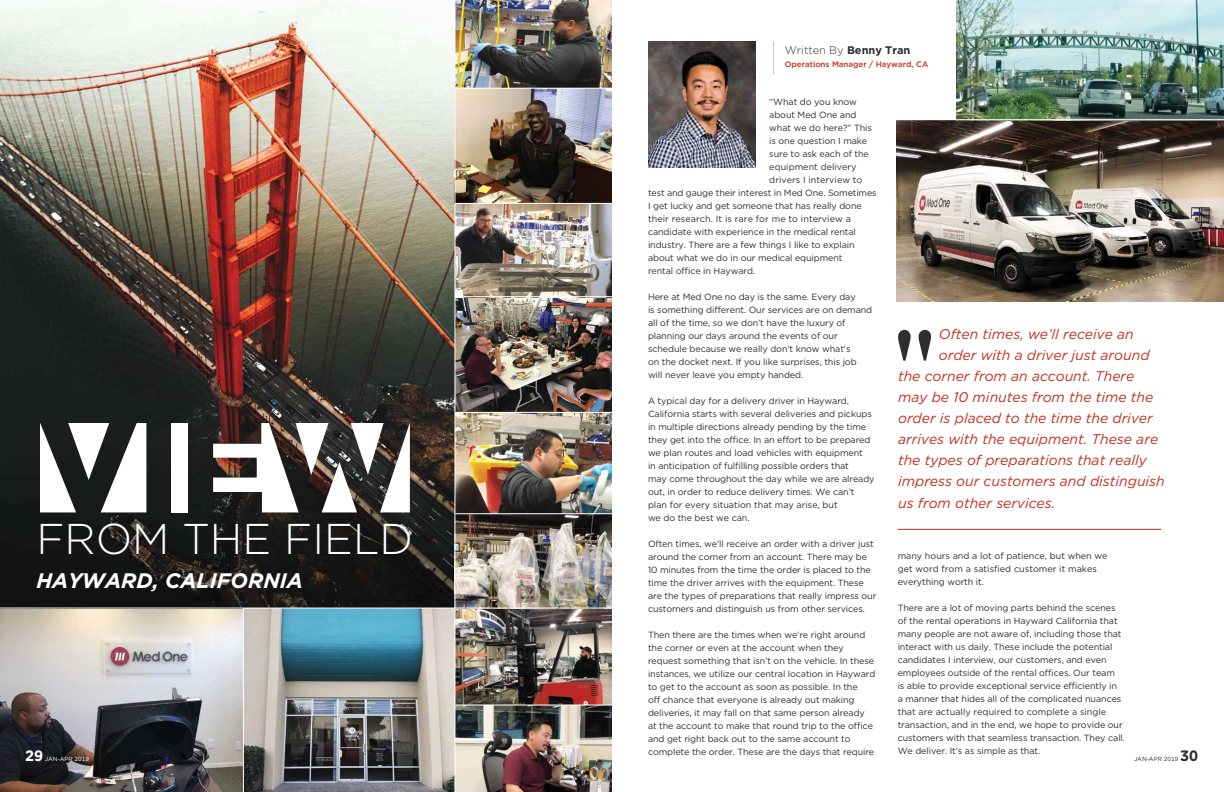
<style>
.page{position:relative;width:1224px;height:792px;background:#fff}
.page>*{position:absolute;margin:0;border:0;box-sizing:border-box;transform-origin:0 0}
.t1{font:300 43px "Gotham";color:#fff}
.t2{font:italic 700 21px "Gotham";color:#fff}
.t3{font:700 15px "Gotham";color:#fff}
.t4{font:700 15px "Gotham";color:#2e2e2f}
.t5{font:italic 14px "Gotham";color:#c42e1d}
.t6{font:300 11px "Gotham";color:#2e2e2f}
.t7{font:9px/13px "Gotham";letter-spacing:-.01em;color:#2e2e2f}
.t8{font:9px "Gotham";letter-spacing:.01em;color:#2e2e2f}
.t9{font:500 8px "Gotham";color:#c42e1d}
.t10{font:6px "Gotham";color:#fff}
.t11{font:6px "Gotham";color:#2e2e2f}
.s1{font-weight:700}
</style>
<div class="page">
<img style="left:0;top:0;width:612px;height:792px">
<svg style="left:898px;top:330px;width:33px;height:31px"></svg>
<img style="left:648px;top:41px;width:108px;height:126px">
<img style="left:896px;top:120px;width:328px;height:181px">
<hr style="left:773px;top:41px;width:1px;height:34px;background:#c7c8ca">
<hr style="left:898px;top:529px;width:263px;height:1px;background:#c42e1d">
<img style="left:956px;top:0;width:268px;height:119px">
<div style="left:172px;top:423px;width:16px;height:89px;background:#fff"></div>
<svg style="left:40px;top:423px;width:106px;height:89px"></svg>
<svg style="left:213px;top:423px;width:197px;height:89px"></svg>
<hr style="left:0;top:608px;width:613px;height:1px;background:#fff">
<hr style="left:455px;top:513px;width:158px;height:1px;background:#fff">
<hr style="left:455px;top:705px;width:158px;height:1px;background:#fff">
<hr style="left:455px;top:412px;width:158px;height:1px;background:#fff">
<hr style="left:455px;top:296px;width:158px;height:1px;background:#fff">
<hr style="left:455px;top:203px;width:158px;height:1px;background:#fff">
<hr style="left:455px;top:88px;width:158px;height:1px;background:#fff">
<hr style="left:454px;top:0;width:1px;height:792px;background:#fff">
<hr style="left:243px;top:608px;width:1px;height:184px;background:#fff">
<p class="t6" style="left:785px;top:43px;width:127px">Written By <span class="s1">Benny Tran</span></p>
<p class="t9" style="left:785px;top:59px;width:145px">Operations Manager / Hayward, CA</p>
<p class="t7" style="left:769px;top:95px;width:89px">“What do you know</p>
<p class="t7" style="left:769px;top:108px;width:89px">about Med One and</p>
<p class="t7" style="left:769px;top:121px;width:104px">what we do here?” This</p>
<p class="t7" style="left:769px;top:134px;width:99px">is one question I make</p>
<p class="t7" style="left:769px;top:147px;width:101px">sure to ask each of the</p>
<p class="t7" style="left:769px;top:160px;width:89px">equipment delivery</p>
<p class="t7" style="left:769px;top:173px;width:95px">drivers I interview to</p>
<p class="t7" style="left:648px;top:186px;width:230px">test and gauge their interest in Med One. Sometimes</p>
<p class="t7" style="left:648px;top:199px;width:215px">I get lucky and get someone that has really done</p>
<p class="t8" style="left:648px;top:213px;width:205px">their research. It is rare for me to interview a</p>
<p class="t7" style="left:648px;top:225px;width:209px">candidate with experience in the medical rental</p>
<p class="t7" style="left:648px;top:238px;width:208px">industry. There are a few things I like to explain</p>
<p class="t7" style="left:648px;top:251px;width:196px">about what we do in our medical equipment</p>
<p class="t7" style="left:648px;top:264px;width:109px">rental office in Hayward.</p>
<p class="t7" style="left:648px;top:290px;width:226px">Here at Med One no day is the same. Every day<br>is something different. Our services are on demand all of the time, so we don’t have the luxury of planning our days around the events of our schedule because we really don’t know what’s<br>on the docket next. If you like surprises, this job will never leave you empty handed.</p>
<p class="t7" style="left:648px;top:394px;width:228px">A typical day for a delivery driver in Hayward, California starts with several deliveries and pickups in multiple directions already pending by the time they get into the office. In an effort to be prepared we plan routes and load vehicles with equipment<br>in anticipation of fulfilling possible orders that<br>may come throughout the day while we are already out, in order to reduce delivery times. We can’t plan for every situation that may arise, but<br>we do the best we can.</p>
<p class="t7" style="left:648px;top:537px;width:230px">Often times, we’ll receive an order with a driver just around the corner from an account. There may be 10 minutes from the time the order is placed to the time the driver arrives with the equipment. These are the types of preparations that really impress our customers and distinguish us from other services.</p>
<p class="t7" style="left:648px;top:628px;width:229px">Then there are the times when we’re right around the corner or even at the account when they request something that isn’t on the vehicle. In these instances, we utilize our central location in Hayward to get to the account as soon as possible. In the<br>off chance that everyone is already out making deliveries, it may fall on that same person already at the account to make that round trip to the office and get right back out to the same account to complete the order. These are the days that require</p>
<h3 class="t5" style="left:939px;top:325px;width:197px">Often times, we’ll receive an</h3>
<h3 class="t5" style="left:939px;top:346px;width:212px">order with a driver just around</h3>
<h3 class="t5" style="left:898px;top:367px;width:238px">the corner from an account. There</h3>
<h3 class="t5" style="left:898px;top:388px;width:257px">may be 10 minutes from the time the</h3>
<h3 class="t5" style="left:898px;top:409px;width:256px">order is placed to the time the driver</h3>
<h3 class="t5" style="left:898px;top:430px;width:262px">arrives with the equipment. These are</h3>
<h3 class="t5" style="left:898px;top:451px;width:250px">the types of preparations that really</h3>
<h3 class="t5" style="left:898px;top:472px;width:268px">impress our customers and distinguish</h3>
<h3 class="t5" style="left:898px;top:494px;width:159px">us from other services.</h3>
<h1 class="t1" style="left:36px;top:512px;width:378px">FROM THE FIELD</h1>
<h2 class="t2" style="left:36px;top:567px;width:268px">HAYWARD, CALIFORNIA</h2>
<p class="t7" style="left:898px;top:550px;width:211px">many hours and a lot of patience, but when we get word from a satisfied customer it makes everything worth it.</p>
<p class="t7" style="left:898px;top:602px;width:229px">There are a lot of moving parts behind the scenes of the rental operations in Hayward California that many people are not aware of, including those that interact with us daily. These include the potential candidates I interview, our customers, and even employees outside of the rental offices. Our team<br>is able to provide exceptional service efficiently in<br>a manner that hides all of the complicated nuances that are actually required to complete a single transaction, and in the end, we hope to provide our customers with that seamless transaction. They call.<br>We deliver. It’s as simple as that.</p>
<h3 class="t3" style="left:25px;top:745px;width:19px">29</h3>
<p class="t10" style="left:45px;top:755px;width:46px">JAN-APR 2019</p>
<p class="t11" style="left:1134px;top:755px;width:46px">JAN-APR 2019</p>
<h3 class="t4" style="left:1180px;top:745px;width:19px">30</h3>
</div>
